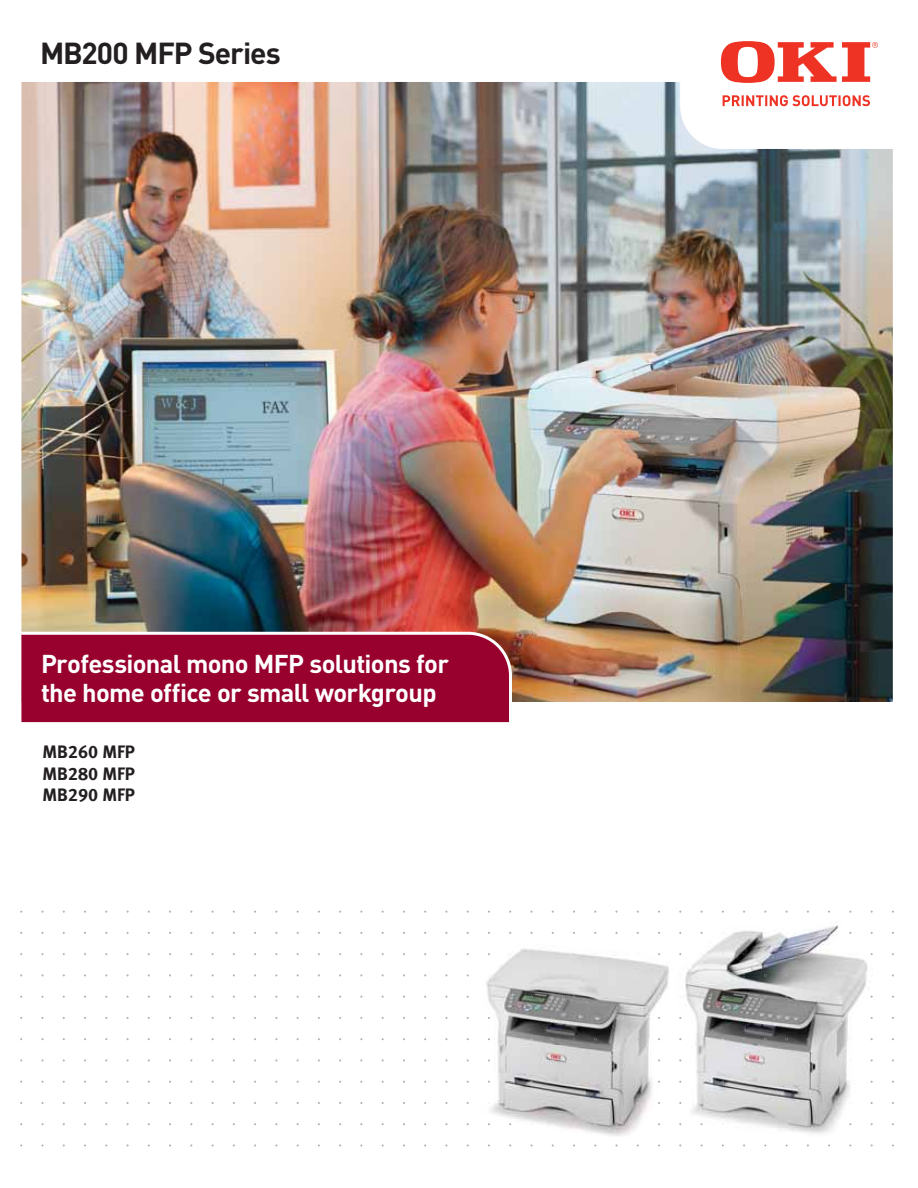
<style>
.page{position:relative;width:918px;height:1188px;background:#fff}
.page>*{position:absolute;margin:0;border:0;box-sizing:border-box;transform-origin:0 0}
.t1{font:700 30px "DIN";letter-spacing:-.04em;color:#231f20}
.t2{font:700 25.5px/28.5px "DIN";letter-spacing:-.025em;color:#fff}
.t3{font:18px/21.6px "Meta Bold LF";color:#231f20;text-align:justify}
</style>
<div class="page">
<img style="left:20px;top:60px;width:874px;height:1086px">
<svg style="left:721px;top:41px;width:157px;height:65px"></svg>
<div style="left:21px;top:632px;width:491px;height:91px;background:#98002e"></div>
<img style="left:674px;top:921px;width:200px;height:217px">
<img style="left:478px;top:944px;width:195px;height:194px">
<p class="t1" style="left:40px;top:43px;width:242px">MB200 MFP Series</p>
<p class="t2" style="left:41px;top:653px;width:410px">Professional mono MFP solutions for the home office or small workgroup</p>
<p class="t3" style="left:43px;top:743px;width:94px">MB260 MFP MB280 MFP MB290 MFP</p>
</div>
